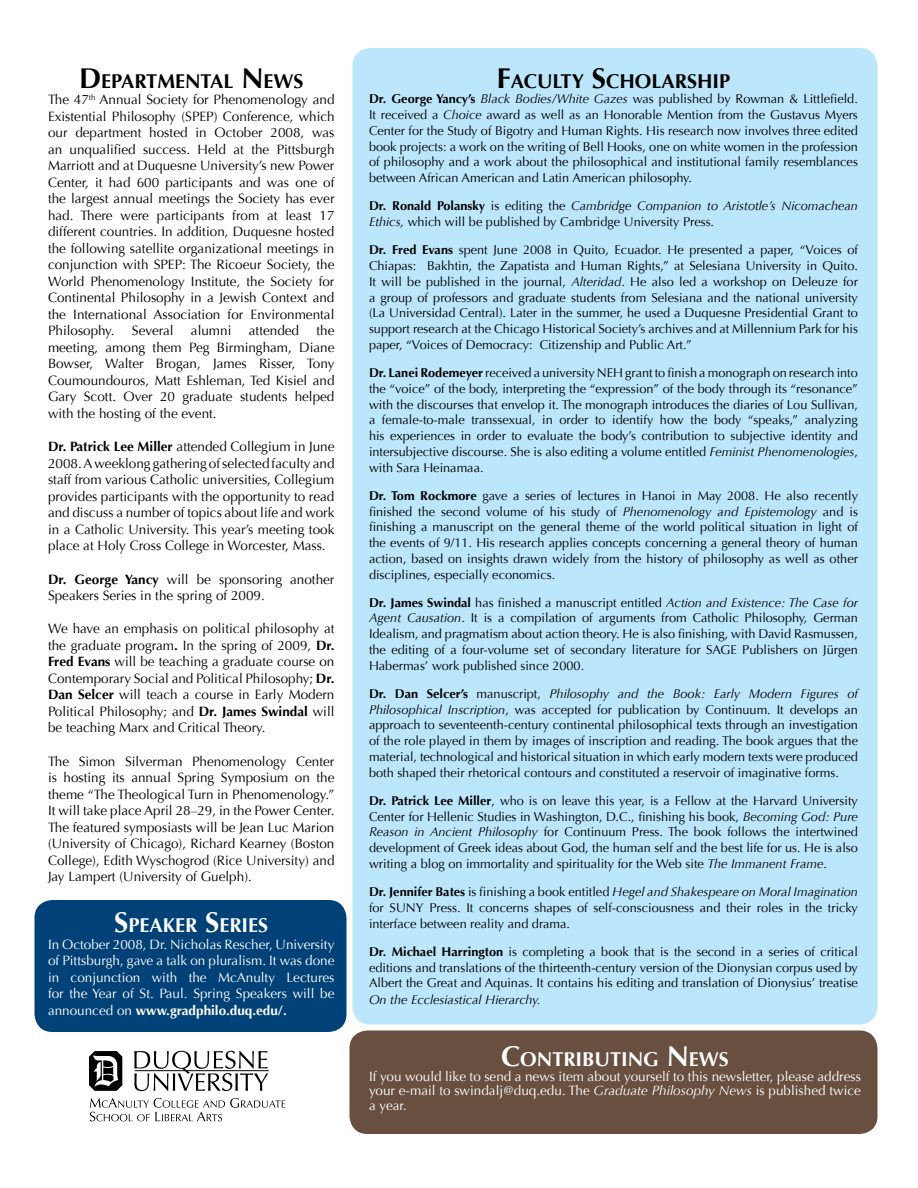
<style>
.page{position:relative;width:918px;height:1188px;background:#fff}
.page>*{position:absolute;margin:0;border:0;box-sizing:border-box;transform-origin:0 0}
.t1{font:700 19.95px "Optima";color:#000}
.t2{font:700 19.95px "Optima";color:#fff}
.t3{font:13.5px/16.5px "Optima";color:#000;text-align:justify}
.t4{font:13.5px/16.5px "Optima";color:#fff;text-align:justify}
.t5{font:12.75px/15.8px "Optima";color:#000;text-align:justify}
.t6{font:italic 12.75px "Optima";color:#000}
.s1{font-size:28.5px}
.s2{font-weight:700}
.s3{font-style:italic}
</style>
<div class="page">
<div style="left:34px;top:900px;width:312px;height:132px;background:#004177;border-radius:18px"></div>
<div style="left:350px;top:1030px;width:528px;height:104px;background:#684f40;border-radius:18px"></div>
<div style="left:352px;top:48px;width:526px;height:976px;background:#bce6fb;border-radius:18px"></div>
<hr style="left:135px;top:1070px;width:134px;height:1px;background:#000">
<svg style="left:134px;top:1051px;width:134px;height:40px"></svg>
<svg style="left:89px;top:1051px;width:33px;height:40px"></svg>
<svg style="left:90px;top:1098px;width:195px;height:23px"></svg>
<h1 class="t1" style="left:79px;top:69px;width:226px"><span class="s1">D</span>EPARTMENTAL <span class="s1">N</span> EWS</h1>
<p class="t3" style="left:48px;top:92px;width:288px">The 47<sup>th</sup> Annual Society for Phenomenology and Existential Philosophy (SPEP) Conference, which our department hosted in October 2008, was an unqualified success. Held at the Pittsburgh Marriott and at Duquesne University’s new Power Center, it had 600 participants and was one of the largest annual meetings the Society has ever had. There were participants from at least 17 different countries. In addition, Duquesne hosted the following satellite organizational meetings in conjunction with SPEP: The Ricoeur Society, the World Phenomenology Institute, the Society for Continental Philosophy in a Jewish Context and the International Association for Environmental Philosophy.</p>
<p class="t3" style="left:48px;top:323px;width:288px;text-indent:268px">the meeting, among them Peg Birmingham, Diane Bowser, Walter Brogan, James Risser, Tony Coumoundouros, Matt Eshleman, Ted Kisiel and Gary Scott. Over 20 graduate students helped with the hosting of the event.</p>
<p class="t3" style="left:48px;top:438px;width:288px"><span class="s2">Dr. Patrick Lee Miller</span> attended Collegium in June 2008. A weeklong gathering of selected faculty and staff from various Catholic universities, Collegium provides participants with the opportunity to read and discuss a number of topics about life and work in a Catholic University. This year’s meeting took place at Holy Cross College in Worcester, Mass.</p>
<p class="t3" style="left:48px;top:571px;width:288px"><span class="s2">Dr. George Yancy</span> will be sponsoring another<br>Speakers Series in the spring of 2009.</p>
<p class="t3" style="left:48px;top:621px;width:288px">We have an emphasis on political philosophy at the graduate program<span class="s2">.</span> In the spring of 2009, <span class="s2">Dr.<br>Fred Evans</span> will be teaching a graduate course on Contemporary Social and Political Philosophy; <span class="s2">Dr.<br>Dan Selcer</span> will teach a course in Early Modern Political Philosophy; and <span class="s2">Dr. James Swindal</span> will be teaching Marx and Critical Theory.</p>
<p class="t3" style="left:48px;top:753px;width:288px">The Simon Silverman Phenomenology Center is hosting its annual Spring Symposium on the theme “The Theological Turn in Phenomenology.” It will take place April 28–29, in the Power Center.<br>The featured symposiasts will be Jean Luc Marion (University of Chicago), Richard Kearney (Boston College), Edith Wyschogrod (Rice University) and Jay Lampert (University of Guelph).</p>
<h1 class="t2" style="left:114px;top:914px;width:155px"><span class="s1">S</span>PEAKER <span class="s1">S</span>ERIES</h1>
<p class="t4" style="left:48px;top:936px;width:288px">In October 2008, Dr. Nicholas Rescher, University of Pittsburgh, gave a talk on pluralism. It was done in conjunction with the McAnulty Lectures for the Year of St. Paul. Spring Speakers will be announced on <span class="s2">www.gradphilo.duq.edu/.</span></p>
<p class="t3" style="left:132px;top:323px;width:43px">Several</p>
<p class="t3" style="left:191px;top:323px;width:42px">alumni</p>
<p class="t3" style="left:249px;top:323px;width:52px">attended</p>
<h1 class="t1" style="left:497px;top:69px;width:233px"><span class="s1">F</span>ACULTY <span class="s1">S</span>CHOLARSHIP</h1>
<p class="t5" style="left:369px;top:91px;width:490px"><span class="s2">Dr. George Yancy’s</span> <span class="s3">Black Bodies/White Gazes</span> was published by Rowman &amp; Littlefield.<br>It received a <span class="s3">Choice</span> award as well as an Honorable Mention from the Gustavus Myers Center for the Study of Bigotry and Human Rights. His research now involves three edited book projects: a work on the writing of Bell Hooks, one on white women in the profession of philosophy and a work about the philosophical and institutional family resemblances between African American and Latin American philosophy.</p>
<p class="t5" style="left:369px;top:198px;width:490px"><span class="s2">Dr. Ronald Polansky</span> is editing the <span class="s3">Cambridge Companion to Aristotle’s Nicomachean<br>Ethics,</span> which will be published by Cambridge University Press.</p>
<p class="t5" style="left:369px;top:242px;width:491px"><span class="s2">Dr. Fred Evans</span> spent June 2008 in Quito, Ecuador. He presented a paper, “Voices of Chiapas: Bakhtin, the Zapatista and Human Rights,” at Selesiana University in Quito.<br>It will be published in the journal, <span class="s3">Alteridad</span>. He also led a workshop on Deleuze for a group of professors and graduate students from Selesiana and the national university (La Universidad Central). Later in the summer, he used a Duquesne Presidential Grant to support research at the Chicago Historical Society’s archives and at Millennium Park for his paper, “Voices of Democracy: Citizenship and Public Art.”</p>
<p class="t5" style="left:369px;top:365px;width:491px"><span class="s2">Dr. Lanei Rodemeyer</span> received a university NEH grant to finish a monograph on research into the “voice” of the body, interpreting the “expression” of the body through its “resonance” with the discourses that envelop it. The monograph introduces the diaries of Lou Sullivan, a female-to-male transsexual, in order to identify how the body “speaks,” analyzing his experiences in order to evaluate the body’s contribution to subjective identity and intersubjective discourse. She is also editing a volume entitled <span class="s3">Feminist Phenomenologies</span>, with Sara Heinamaa.</p>
<p class="t5" style="left:369px;top:488px;width:491px"><span class="s2">Dr. Tom Rockmore</span> gave a series of lectures in Hanoi in May 2008. He also recently finished the second volume of his study of <span class="s3">Phenomenology and Epistemology</span> and is finishing a manuscript on the general theme of the world political situation in light of the events of 9/11. His research applies concepts concerning a general theory of human action, based on insights drawn widely from the history of philosophy as well as other disciplines, especially economics.</p>
<p class="t5" style="left:369px;top:595px;width:491px"><span class="s2">Dr. James Swindal</span> has finished a manuscript entitled <span class="s3">Action and Existence: The Case for Agent Causation</span>. It is a compilation of arguments from Catholic Philosophy, German Idealism, and pragmatism about action theory. He is also finishing, with David Rasmussen, the editing of a four-volume set of secondary literature for SAGE Publishers on Jürgen Habermas’ work published since 2000.</p>
<p class="t5" style="left:369px;top:686px;width:491px"><span class="s2">Dr. Dan Selcer’s</span> manuscript, <span class="s3">Philosophy and the Book: Early Modern Figures of Philosophical Inscription</span>, was accepted for publication by Continuum. It develops an approach to seventeenth-century continental philosophical texts through an investigation of the role played in them by images of inscription and reading. The book argues that the material, technological and historical situation in which early modern texts were produced both shaped their rhetorical contours and constituted a reservoir of imaginative forms.</p>
<p class="t5" style="left:369px;top:793px;width:490px"><span class="s2">Dr. Patrick Lee Miller</span>, who is on leave this year, is a Fellow at the Harvard University Center for Hellenic Studies in Washington, D.C., finishing his book, <span class="s3">Becoming God: Pure Reason in Ancient Philosophy</span> for Continuum Press. The book follows the intertwined development of Greek ideas about God, the human self and the best life for us. He is also writing a blog on immortality and spirituality for the Web site <span class="s3">The Immanent Frame</span>.</p>
<p class="t5" style="left:369px;top:884px;width:490px"><span class="s2">Dr. Jennifer Bates</span> is finishing a book entitled <span class="s3">Hegel and Shakespeare on Moral Imagination </span>for SUNY Press. It concerns shapes of self-consciousness and their roles in the tricky interface between reality and drama.</p>
<p class="t5" style="left:369px;top:944px;width:491px"><span class="s2">Dr. Michael Harrington</span> is completing a book that is the second in a series of critical editions and translations of the thirteenth-century version of the Dionysian corpus used by Albert the Great and Aquinas. It contains his editing and translation of Dionysius’ treatise</p>
<p class="t6" style="left:369px;top:992px;width:173px">On the Ecclesiastical Hierarchy.</p>
<h1 class="t2" style="left:501px;top:1047px;width:229px"><span class="s1">C</span>ONTRIBUTING <span class="s1">N</span> EWS</h1>
<p class="t4" style="left:369px;top:1069px;width:494px;line-height:14.9px">If you would like to send a news item about yourself to this newsletter, please address your e-mail to swindalj@duq.edu. The <span class="s3">Graduate Philosophy News</span> is published twice a year.</p>
</div>
